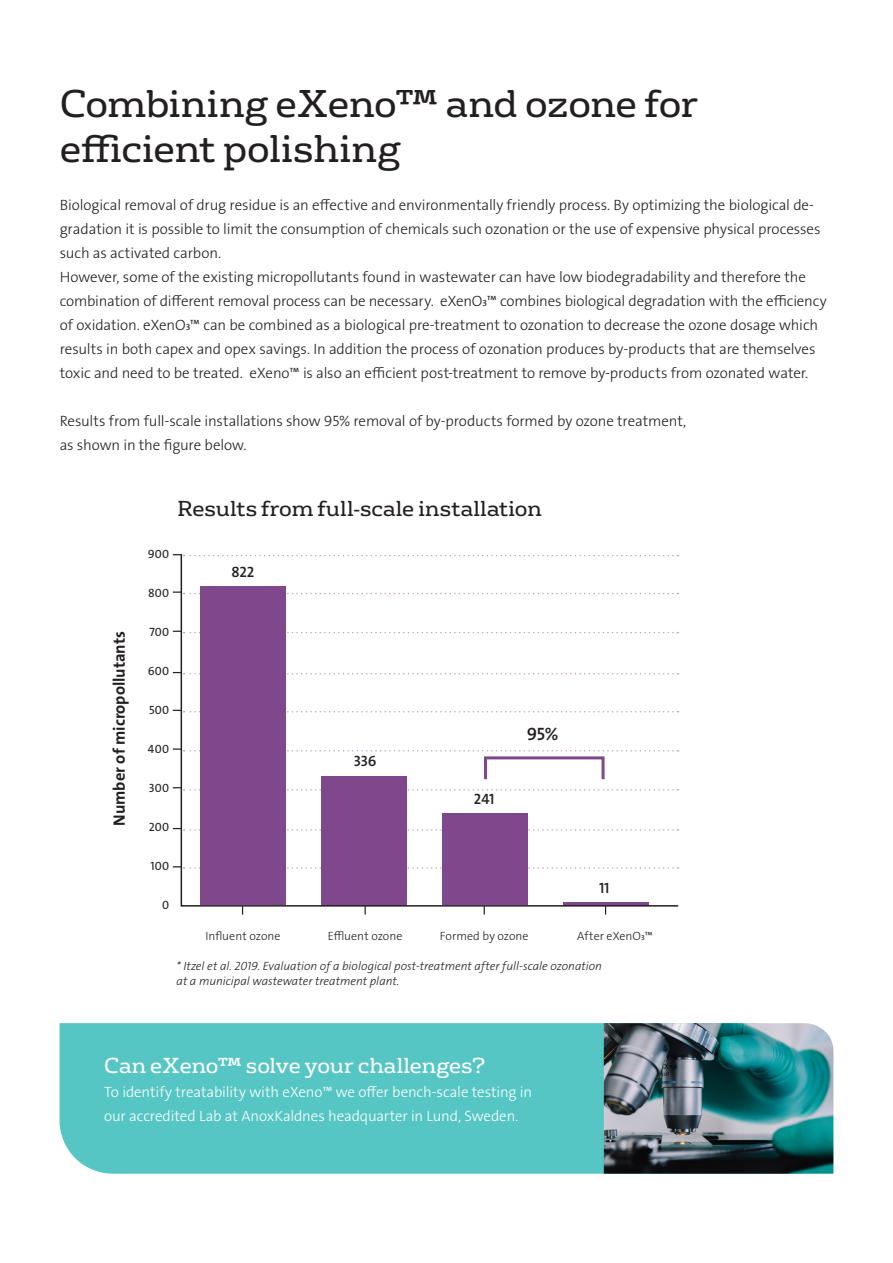
<style>
.page{position:relative;width:893px;height:1263px;background:#fff}
.page>*{position:absolute;margin:0;border:0;box-sizing:border-box;transform-origin:0 0}
.Headline_2{font:37.5px "FS Rufus";letter-spacing:-.01em;color:#231f20}
.Headline_2-2{font:21px "FS Rufus";letter-spacing:.005em;color:#231f20}
.Body_-_white{font:21px "FS Rufus";letter-spacing:-.005em;color:#fff}
.Body{font:18px "The Sans Veolia W6 Se Bld";color:#231f20}
.Body-2{font:16.5px "The Sans Veolia W7 Bld";letter-spacing:-.005em;color:#231f20}
.Body-3{font:15px/24px "The Sans Veolia W3 Lig";letter-spacing:-.01em;color:#231f20}
.Body_-_white-2{font:15px/24px "The Sans Veolia W3 Lig";letter-spacing:-.01em;color:#fff}
.Body-4{font:15px "The Sans Veolia W6 Se Bld";letter-spacing:-.01em;color:#231f20}
.Body-5{font:12px "The Sans Veolia W3 Lig It";color:#231f20}
.Body-6{font:12px "The Sans Veolia W3 Lig";letter-spacing:.005em;color:#231f20}
.Body-7{font:12px "The Sans Veolia W5 Pla";letter-spacing:.015em;color:#231f20}
</style>
<div class="page">
<div style="left:60px;top:1023px;width:544px;height:151px;background:#55c6c3"></div>
<img style="left:604px;top:1023px;width:229px;height:151px">
<svg style="left:173px;top:554px;width:7px;height:2px"></svg>
<svg style="left:180px;top:554px;width:500px;height:353px"></svg>
<svg style="left:173px;top:866px;width:505px;height:3px"></svg>
<svg style="left:173px;top:828px;width:505px;height:3px"></svg>
<svg style="left:173px;top:787px;width:505px;height:3px"></svg>
<svg style="left:173px;top:748px;width:505px;height:3px"></svg>
<svg style="left:173px;top:710px;width:505px;height:2px"></svg>
<svg style="left:173px;top:672px;width:505px;height:2px"></svg>
<svg style="left:173px;top:631px;width:505px;height:2px"></svg>
<svg style="left:173px;top:591px;width:505px;height:3px"></svg>
<p class="Headline_2" style="left:60px;top:73px;width:640px">Combining eXeno™ and ozone for</p>
<p class="Headline_2" style="left:60px;top:118px;width:342px">efficient polishing</p>
<p class="Body-3" style="left:60px;top:193px;width:762px">Biological removal of drug residue is an effective and environmentally friendly process. By optimizing the biological de&shy;gradation it is possible to limit the consumption of chemicals such ozonation or the use of expensive physical processes such as activated carbon.</p>
<p class="Body-3" style="left:60px;top:265px;width:768px">However, some of the existing micropollutants found in wastewater can have low biodegradability and therefore the combination of different removal process can be necessary. eXenO₃™ combines biological degradation with the efficiency of oxidation. eXenO₃™ can be combined as a biological pre-treatment to ozonation to decrease the ozone dosage which results in both capex and opex savings. In addition the process of ozonation produces by-products that are themselves toxic and need to be treated. eXeno™ is also an efficient post-treatment to remove by-products from ozonated water.</p>
<p class="Body-3" style="left:60px;top:409px;width:628px">Results from full-scale installations show 95% removal of by-products formed by ozone treatment,</p>
<p class="Body-3" style="left:60px;top:433px;width:188px">as shown in the figure below.</p>
<p class="Body-2" style="left:109px;top:826px;width:196px;rotate:-90deg">Number of micropollutants</p>
<p class="Headline_2-2" style="left:178px;top:492px;width:366px">Results from full-scale installation</p>
<p class="Body-7" style="left:148px;top:546px;width:23px">900</p>
<p class="Body-7" style="left:148px;top:585px;width:22px">800</p>
<p class="Body-7" style="left:149px;top:624px;width:21px">700</p>
<p class="Body-7" style="left:148px;top:663px;width:23px">600</p>
<p class="Body-7" style="left:149px;top:702px;width:21px">500</p>
<p class="Body-7" style="left:148px;top:741px;width:23px">400</p>
<p class="Body-7" style="left:149px;top:780px;width:22px">300</p>
<p class="Body-7" style="left:149px;top:819px;width:22px">200</p>
<p class="Body-7" style="left:150px;top:858px;width:20px">100</p>
<p class="Body-7" style="left:162px;top:897px;width:9px">0</p>
<p class="Body-4" style="left:231px;top:562px;width:25px">822</p>
<p class="Body-4" style="left:354px;top:751px;width:24px">336</p>
<p class="Body-4" style="left:474px;top:789px;width:22px">241</p>
<p class="Body" style="left:527px;top:722px;width:33px">95%</p>
<p class="Body-4" style="left:599px;top:879px;width:12px">11</p>
<p class="Body-6" style="left:205px;top:928px;width:77px">Influent ozone</p>
<p class="Body-6" style="left:328px;top:928px;width:76px">Effluent ozone</p>
<p class="Body-6" style="left:440px;top:928px;width:90px">Formed by ozone</p>
<p class="Body-6" style="left:577px;top:928px;width:77px">After eXenO₃™</p>
<p class="Body-5" style="left:176px;top:958px;width:427px">* Itzel et al. 2019. Evaluation of a biological post-treatment after full-scale ozonation</p>
<p class="Body-5" style="left:176px;top:973px;width:224px">at a municipal wastewater treatment plant.</p>
<p class="Body_-_white" style="left:104px;top:1048px;width:383px">Can eXeno™ solve your challenges?</p>
<p class="Body_-_white-2" style="left:104px;top:1079px;width:429px">To identify treatability with eXeno™ we offer bench-scale testing in our accredited Lab at AnoxKaldnes headquarter in Lund, Sweden.</p>
</div>
